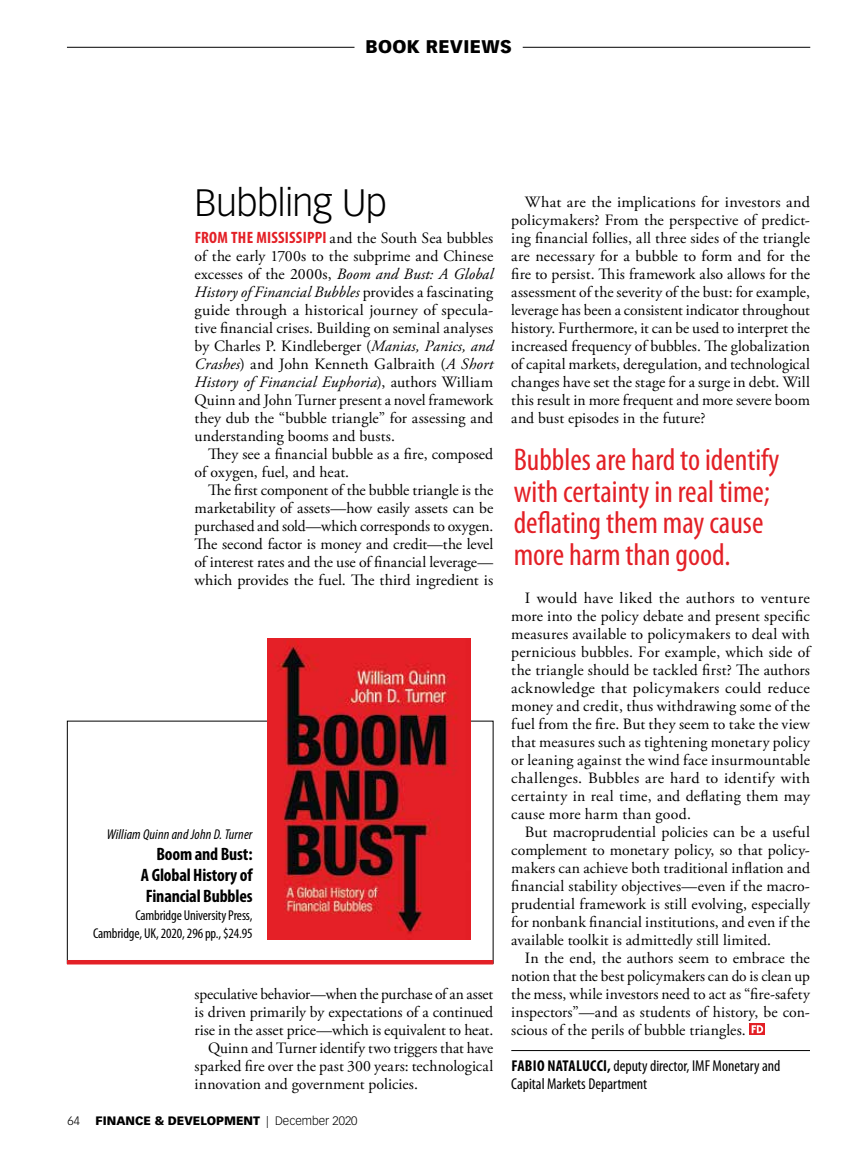
<style>
.page{position:relative;width:864px;height:1161px;background:#fff}
.page>*{position:absolute;margin:0;border:0;box-sizing:border-box;transform-origin:0 0}
.t1{font:300 37.5px "Vectora LT Std";letter-spacing:-.015em;color:#000}
.t2{font:condensed 31.5px/31.5px "Myriad Pro";color:#e32026}
.t3{font:700 condensed 18px/21px "Myriad Pro";letter-spacing:-.01em;color:#000;text-align:justify}
.t4{font:900 18px "Vectora LT Std";letter-spacing:.02em;color:#000}
.t5{font:15.75px/18px "Adobe Garamond Pro";letter-spacing:.005em;color:#000;text-align:justify}
.t6{font:condensed 15.75px/18px "Myriad Pro";color:#000}
.t7{font:condensed 14.25px/18px "Myriad Pro";letter-spacing:-.01em;color:#000;text-align:right}
.t8{font:italic condensed 14.25px "Myriad Pro";letter-spacing:.01em;color:#000}
.t9{font:900 12px "Vectora LT Std";color:#000}
.t10{font:300 12px "Vectora LT Std";color:#000}
.s1{font-family:"Myriad Pro";font-weight:700;font-stretch:condensed;font-size:16.5px;color:#e32026}
.s2{font-style:italic}
.s3{font-weight:300}
.s4{font-weight:700}
</style>
<div class="page">
<hr style="left:523px;top:47px;width:287px;height:1px;background:#000">
<hr style="left:67px;top:47px;width:288px;height:1px;background:#000">
<hr style="left:511px;top:1050px;width:299px;height:1px;background:#000">
<svg style="left:750px;top:1024px;width:15px;height:11px"></svg>
<svg style="left:752px;top:1025px;width:11px;height:8px"></svg>
<hr style="left:67px;top:960px;width:426px;height:4px;background:#e32026">
<img style="left:267px;top:639px;width:204px;height:301px">
<p class="t4" style="left:365px;top:36px;width:148px">BOOK REVIEWS</p>
<h1 class="t1" style="left:195px;top:181px;width:194px">Bubbling Up</h1>
<p class="t5" style="left:195px;top:230px;width:300px"><span class="s1">FROM THE MISSISSIPPI</span> and the South Sea bubbles of the early 1700s to the subprime and Chinese excesses of the 2000s, <span class="s2">Boom and Bust: A Global History of Financial Bubbles</span> provides a fascinating guide through a historical journey of specula&shy;tive financial crises. Building on seminal analyses by Charles P. Kindleberger (<span class="s2">Manias, Panics, and Crashes</span>) and John Kenneth Galbraith (<span class="s2">A Short History of Financial Euphoria</span>), authors William Quinn and John Turner present a novel framework they dub the “bubble triangle” for assessing and understanding booms and busts.</p>
<p class="t5" style="left:195px;top:446px;width:300px;text-indent:13px">They see a financial bubble as a fire, composed of oxygen, fuel, and heat.</p>
<p class="t5" style="left:195px;top:482px;width:300px;text-indent:13px">The first component of the bubble triangle is the marketability of assets—how easily assets can be purchased and sold—which corresponds to oxygen.<br>The second factor is money and credit—the level of interest rates and the use of financial leverage— which provides the fuel. The third ingredient is</p>
<p class="t8" style="left:107px;top:827px;width:147px">William Quinn and John D. Turner</p>
<p class="t3" style="left:141px;top:844px;width:113px;text-indent:15px">Boom and Bust:<br>A Global History of Financial Bubbles</p>
<p class="t7" style="left:93px;top:907px;width:161px">Cambridge University Press,<br>Cambridge, UK, 2020, 296 pp., $24.95</p>
<p class="t5" style="left:195px;top:986px;width:300px">speculative behavior—when the purchase of an asset</p>
<p class="t5" style="left:195px;top:1004px;width:300px">is driven primarily by expectations of a continued</p>
<p class="t5" style="left:195px;top:1022px;width:300px">rise in the asset price—which is equivalent to heat.</p>
<p class="t5" style="left:208px;top:1040px;width:287px">Quinn and Turner identify two triggers that have</p>
<p class="t5" style="left:195px;top:1058px;width:300px">sparked fire over the past 300 years: technological</p>
<p class="t5" style="left:195px;top:1076px;width:225px">innovation and government policies.</p>
<p class="t10" style="left:68px;top:1114px;width:14px">64</p>
<p class="t9" style="left:96px;top:1113px;width:263px">FINANCE &amp; DEVELOPMENT <span class="s3">| December 2020</span></p>
<p class="t5" style="left:511px;top:194px;width:300px;text-indent:14px">What are the implications for investors and policymakers? From the perspective of predict&shy;ing financial follies, all three sides of the triangle are necessary for a bubble to form and for the fire to persist. This framework also allows for the assessment of the severity of the bust: for example, leverage has been a consistent indicator throughout history. Furthermore, it can be used to interpret the increased frequency of bubbles. The globalization of capital markets, deregulation, and technological changes have set the stage for a surge in debt. Will this result in more frequent and more severe boom and bust episodes in the future?</p>
<h2 class="t2" style="left:514px;top:445px;width:267px">Bubbles are hard to identify with certainty in real time; deflating them may cause more harm than good.</h2>
<p class="t5" style="left:511px;top:590px;width:300px;text-indent:14px">I would have liked the authors to venture more into the policy debate and present specific measures available to policymakers to deal with pernicious bubbles. For example, which side of the triangle should be tackled first? The authors acknowledge that policymakers could reduce money and credit, thus withdrawing some of the fuel from the fire. But they seem to take the view that measures such as tightening monetary policy or leaning against the wind face insurmountable challenges. Bubbles are hard to identify with certainty in real time, and deflating them may cause more harm than good.</p>
<p class="t5" style="left:511px;top:824px;width:300px;text-indent:14px">But macroprudential policies can be a useful complement to monetary policy, so that policy&shy;makers can achieve both traditional inflation and financial stability objectives—even if the macro&shy;prudential framework is still evolving, especially for nonbank financial institutions, and even if the available toolkit is admittedly still limited.</p>
<p class="t5" style="left:511px;top:950px;width:300px;text-indent:14px">In the end, the authors seem to embrace the notion that the best policymakers can do is clean up the mess, while investors need to act as “fire-safety inspectors”—and as students of history, be con&shy;scious of the perils of bubble triangles.</p>
<p class="t6" style="left:511px;top:1057px;width:271px"><span class="s4">FABIO NATALUCCI,</span> deputy director, IMF Monetary and<br>Capital Markets Department</p>
</div>
